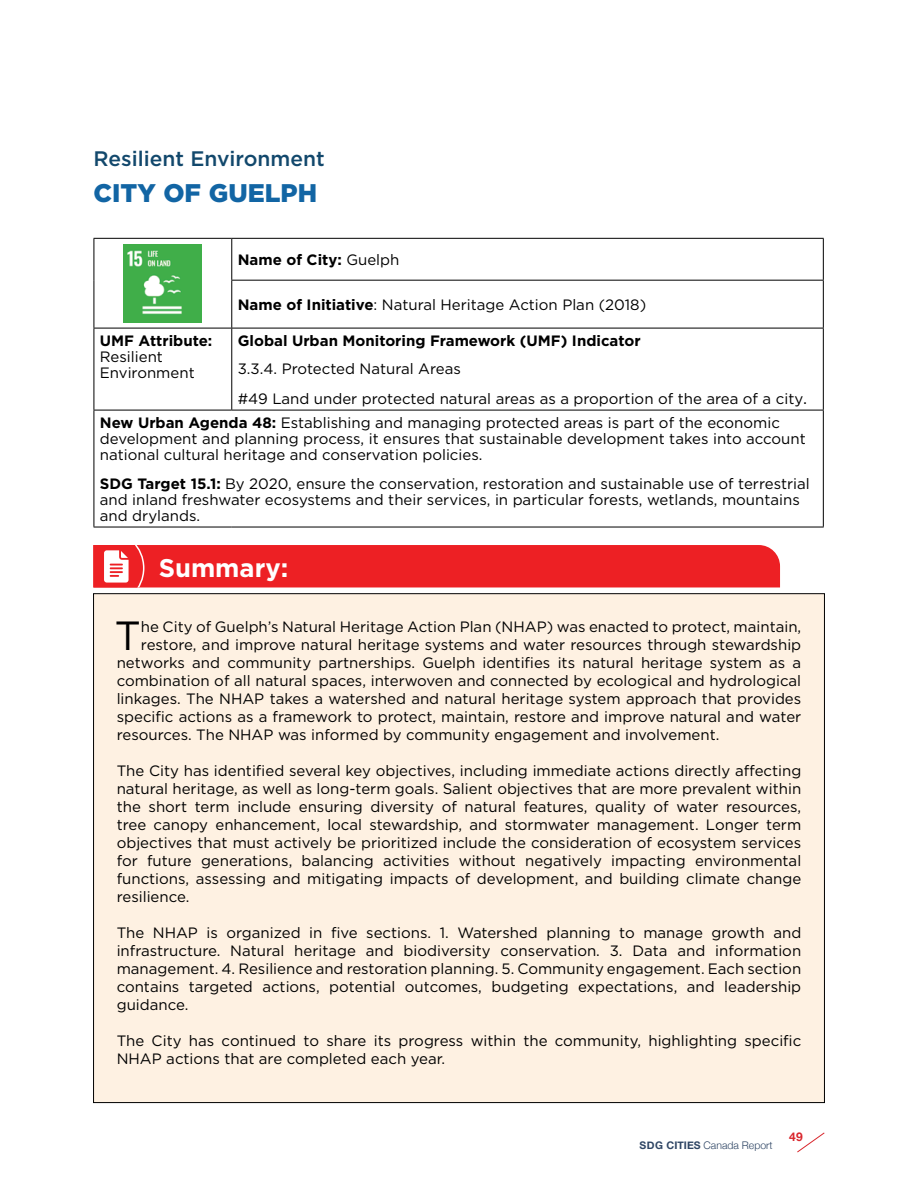
<style>
.page{position:relative;width:918px;height:1188px;background:#fff}
.page>*{position:absolute;margin:0;border:0;box-sizing:border-box;transform-origin:0 0}
.t1{font:40.65px "Gotham";color:#000}
.t2{font:900 25.5px "Gotham";color:#1265a4}
.t3{font:700 25.5px "Gotham";color:#fff}
.t4{font:500 21px "Gotham";color:#12486c}
.t5{font:15px/18px "Gotham";color:#000}
.t6{font:700 15px "Gotham";color:#000}
.t7{font:700 12px "Helvetica Neue";color:#d9272d}
.t8{font:300 10.5px "Helvetica Neue";color:#2e4564}
.s1{font-weight:400}
.s2{font-weight:700}
.s3{font-size:16.5px}
</style>
<div class="page">
<svg style="left:797px;top:1132px;width:28px;height:21px"></svg>
<hr style="left:823px;top:410px;width:1px;height:117px;background:#000">
<hr style="left:94px;top:238px;width:138px;height:1px;background:#000">
<hr style="left:94px;top:239px;width:1px;height:41px;background:#000">
<hr style="left:94px;top:280px;width:1px;height:48px;background:#000">
<hr style="left:232px;top:238px;width:592px;height:1px;background:#000">
<hr style="left:231px;top:239px;width:1px;height:41px;background:#000">
<hr style="left:823px;top:239px;width:1px;height:41px;background:#000">
<hr style="left:231px;top:280px;width:593px;height:1px;background:#000">
<hr style="left:231px;top:281px;width:1px;height:47px;background:#000">
<hr style="left:823px;top:281px;width:1px;height:47px;background:#000">
<hr style="left:94px;top:328px;width:138px;height:1px;background:#000">
<hr style="left:94px;top:328px;width:1px;height:82px;background:#000">
<hr style="left:232px;top:328px;width:592px;height:1px;background:#000">
<hr style="left:231px;top:328px;width:1px;height:82px;background:#000">
<hr style="left:823px;top:328px;width:1px;height:82px;background:#000">
<hr style="left:94px;top:410px;width:138px;height:1px;background:#000">
<hr style="left:94px;top:410px;width:1px;height:117px;background:#000">
<hr style="left:232px;top:410px;width:592px;height:1px;background:#000">
<hr style="left:94px;top:527px;width:138px;height:1px;background:#000">
<hr style="left:232px;top:527px;width:592px;height:1px;background:#000">
<img style="left:124px;top:244px;width:78px;height:78px">
<div style="left:94px;top:594px;width:730px;height:509px;background:#fef1e2"></div>
<div style="left:93px;top:545px;width:687px;height:42px;background:#ed2024"></div>
<h3 class="t4" style="left:94px;top:144px;width:233px">Resilient Environment</h3>
<h2 class="t2" style="left:94px;top:176px;width:225px">CITY OF GUELPH</h2>
<p class="t6" style="left:238px;top:250px;width:163px">Name of City: <span class="s1">Guelph</span></p>
<p class="t5" style="left:238px;top:296px;width:410px"><span class="s2">Name of Initiative</span>: Natural Heritage Action Plan (2018)</p>
<p class="t6" style="left:238px;top:331px;width:404px">Global Urban Monitoring Framework (UMF) Indicator</p>
<p class="t5" style="left:238px;top:354px;width:571px;line-height:29.8px">3.3.4. Protected Natural Areas<br>#49 Land under protected natural areas as a proportion of the area of a city<span class="s3">.</span></p>
<p class="t5" style="left:100px;top:414px;width:707px;line-height:16.2px"><span class="s2">New Urban Agenda 48:</span> Establishing and managing protected areas is part of the economic development and planning process, it ensures that sustainable development takes into account national cultural heritage and conservation policies.</p>
<p class="t5" style="left:100px;top:475px;width:711px;line-height:16.2px"><span class="s2">SDG Target 15.1:</span> By 2020, ensure the conservation, restoration and sustainable use of terrestrial and inland freshwater ecosystems and their services, in particular forests, wetlands, mountains and drylands.</p>
<h2 class="t3" style="left:159px;top:551px;width:131px">Summary:</h2>
<p class="t6" style="left:100px;top:331px;width:114px">UMF Attribute:</p>
<p class="t5" style="left:100px;top:349px;width:96px;line-height:16.2px">Resilient<br>Environment</p>
<h1 class="t1" style="left:115px;top:610px;width:28px">T</h1>
<p class="t5" style="left:141px;top:617px;width:662px">he City of Guelph’s Natural Heritage Action Plan (NHAP) was enacted to protect, maintain,</p>
<p class="t5" style="left:141px;top:635px;width:662px">restore, and improve natural heritage systems and water resources through stewardship</p>
<p class="t5" style="left:117px;top:653px;width:686px">networks and community partnerships. Guelph identifies its natural heritage system as a</p>
<p class="t5" style="left:117px;top:671px;width:686px">combination of all natural spaces, interwoven and connected by ecological and hydrological</p>
<p class="t5" style="left:117px;top:689px;width:686px">linkages. The NHAP takes a watershed and natural heritage system approach that provides</p>
<p class="t5" style="left:117px;top:707px;width:686px">specific actions as a framework to protect, maintain, restore and improve natural and water</p>
<p class="t5" style="left:117px;top:725px;width:604px">resources. The NHAP was informed by community engagement and involvement.</p>
<p class="t5" style="left:117px;top:761px;width:686px;text-align:justify">The City has identified several key objectives, including immediate actions directly affecting natural heritage, as well as long-term goals. Salient objectives that are more prevalent within the short term include ensuring diversity of natural features, quality of water resources, tree canopy enhancement, local stewardship, and stormwater management. Longer term objectives that must actively be prioritized include the consideration of ecosystem services for future generations, balancing activities without negatively impacting environmental functions, assessing and mitigating impacts of development, and building climate change resilience.</p>
<p class="t5" style="left:117px;top:923px;width:686px;text-align:justify">The NHAP is organized in five sections. 1. Watershed planning to manage growth and infrastructure. Natural heritage and biodiversity conservation. 3. Data and information management. 4. Resilience and restoration planning. 5. Community engagement. Each section contains targeted actions, potential outcomes, budgeting expectations, and leadership guidance.</p>
<p class="t5" style="left:117px;top:1031px;width:686px">The City has continued to share its progress within the community, highlighting specific<br>NHAP actions that are completed each year.</p>
<p class="t8" style="left:640px;top:1137px;width:135px"><span class="s2">SDG CITIES</span> Canada Report</p>
<p class="t7" style="left:789px;top:1128px;width:15px">49</p>
</div>
